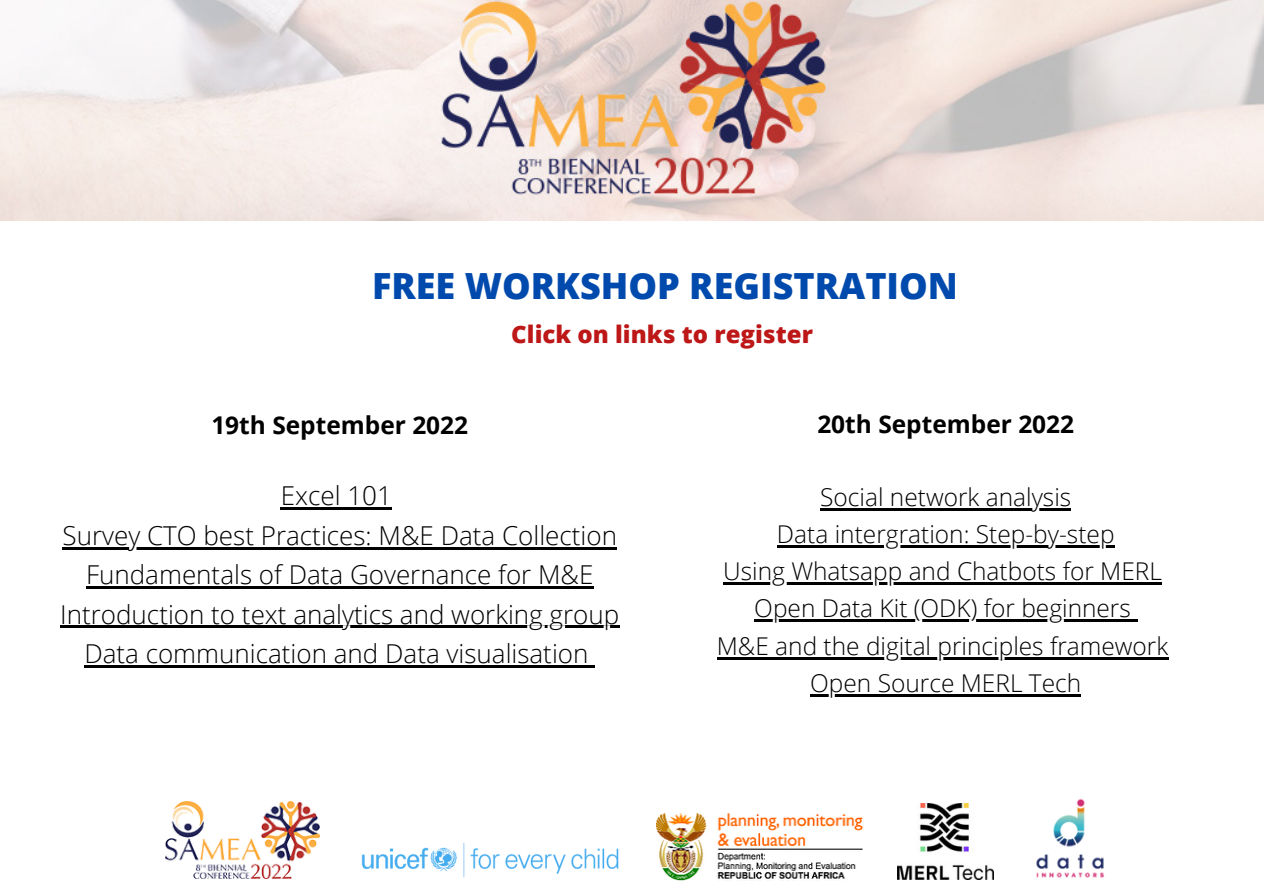
<style>
.page{position:relative;width:1264px;height:894px;background:#fff}
.page>*{position:absolute;margin:0;border:0;box-sizing:border-box;transform-origin:0 0}
.t1{font:800 36px "Open Sans";color:#004aad}
.t2{font:300 25.95px/39.5px "Open Sans";color:#000;text-align:center}
.t3{font:300 24.45px/37.2px "Open Sans";color:#000;text-align:center}
.t4{font:700 24.45px "Open Sans";color:#000}
.t5{font:800 24px "Open Sans";color:#bd1717}
</style>
<div class="page">
<img style="left:897px;top:803px;width:96px;height:76px">
<img style="left:165px;top:801px;width:154px;height:76px">
<img style="left:1036px;top:798px;width:69px;height:80px">
<img style="left:0;top:0;width:1263px;height:220px">
<hr style="left:281px;top:507px;width:111px;height:2px;background:#000">
<hr style="left:63px;top:546px;width:554px;height:3px;background:#000">
<hr style="left:86px;top:586px;width:507px;height:2px;background:#000">
<hr style="left:60px;top:625px;width:559px;height:3px;background:#000">
<hr style="left:84px;top:665px;width:504px;height:2px;background:#000">
<svg style="left:588px;top:665px;width:7px;height:2px"></svg>
<img style="left:361px;top:843px;width:258px;height:35px">
<img style="left:657px;top:813px;width:206px;height:67px">
<hr style="left:820px;top:508px;width:251px;height:2px;background:#000">
<hr style="left:777px;top:545px;width:337px;height:2px;background:#000">
<hr style="left:723px;top:582px;width:438px;height:2px;background:#000">
<hr style="left:754px;top:619px;width:376px;height:2px;background:#000">
<svg style="left:1130px;top:619px;width:7px;height:2px"></svg>
<hr style="left:717px;top:656px;width:451px;height:3px;background:#000">
<hr style="left:810px;top:694px;width:271px;height:2px;background:#000">
<h1 class="t1" style="left:372px;top:260px;width:587px">FREE WORKSHOP REGISTRATION</h1>
<p class="t5" style="left:511px;top:317px;width:303px">Click on links to register</p>
<p class="t4" style="left:211px;top:408px;width:258px">19th September 2022</p>
<p class="t2" style="left:60px;top:475px;width:560px">Excel 101<br>Survey CTO best Practices: M&amp;E Data Collection Fundamentals of Data Governance for M&amp;E Introduction to text analytics and working group Data communication and Data visualisation</p>
<p class="t4" style="left:817px;top:406px;width:258px">20th September 2022</p>
<p class="t3" style="left:717px;top:477px;width:453px">Social network analysis<br>Data intergration: Step-by-step<br>Using Whatsapp and Chatbots for MERL<br>Open Data Kit (ODK) for beginners<br>M&amp;E and the digital principles framework<br>Open Source MERL Tech</p>
</div>
